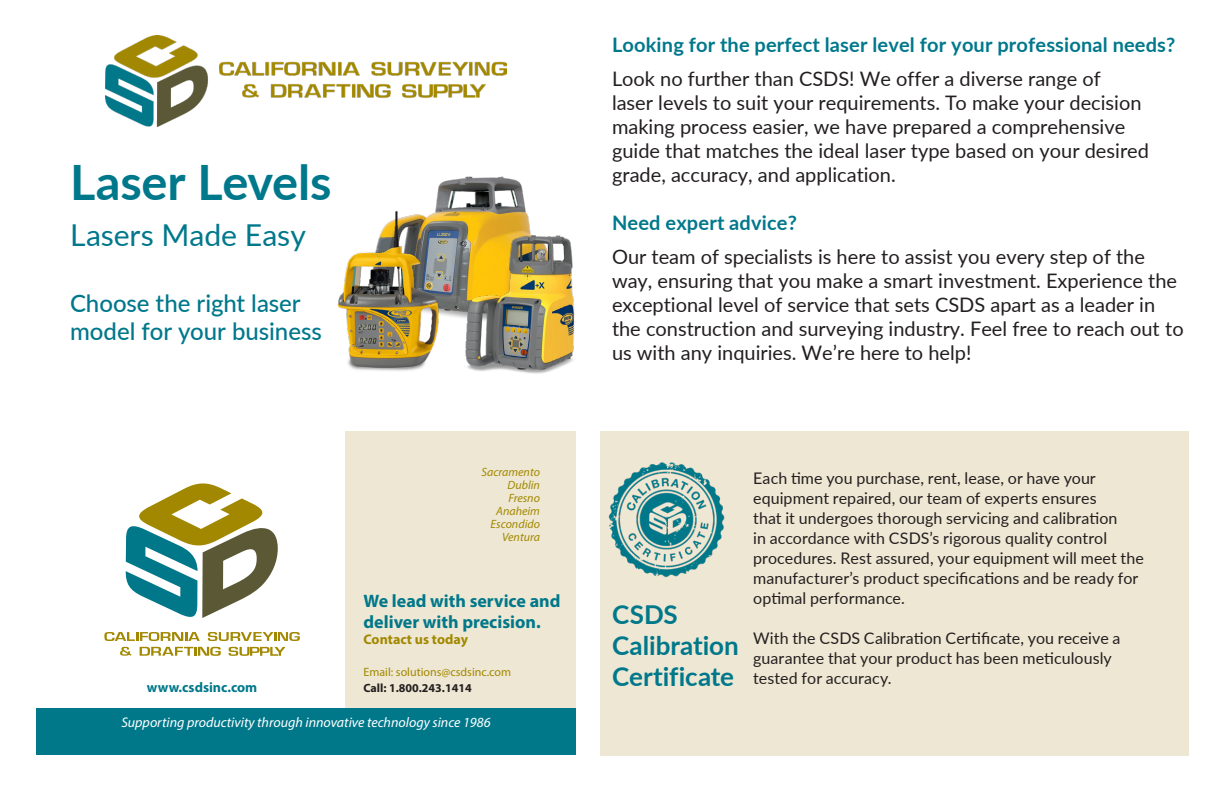
<style>
.page{position:relative;width:1224px;height:792px;background:#fff}
.page>*{position:absolute;margin:0;border:0;box-sizing:border-box;transform-origin:0 0}
.t1{font:700 48.8px "Lato";letter-spacing:-.005em;color:#00788b}
.t2{font:30.2px "Lato";color:#00788b}
.t3{font:700 26px/31.2px "Lato";color:#00788b}
.t4{font:500 24px/28.8px "Lato";color:#00788b}
.Body{font:20px/24px "Lato";color:#231f20}
.Body-2{font:700 20px/34px "Lato";letter-spacing:.01em;color:#00788b}
.t5{font:700 18px/21.6px "Myriad Pro";color:#00788a}
.Body-3{font:16px/20px "Lato";letter-spacing:.005em;color:#231f20}
.t6{font:italic 14px "Myriad Pro";color:#fff}
.t7{font:700 14px "Myriad Pro";color:#00788a}
.t8{font:700 14px "Myriad Pro";color:#a28800}
.t9{font:italic 12px "Myriad Pro";color:#a28800}
.t10{font:12px "Myriad Pro";color:#a28800}
.t11{font:700 12px "Myriad Pro";color:#231f20}
.s1{font-weight:400;color:#231f20}
.s2{font-weight:700;color:#00788b}
</style>
<div class="page">
<img style="left:106px;top:36px;width:400px;height:90px">
<div style="left:600px;top:431px;width:589px;height:325px;background:#eee7d3"></div>
<img style="left:608px;top:462px;width:117px;height:116px">
<div style="left:346px;top:431px;width:230px;height:324px;background:#eee7d3"></div>
<svg style="left:126px;top:483px;width:152px;height:135px"></svg>
<svg style="left:104px;top:632px;width:96px;height:9px"></svg>
<svg style="left:208px;top:632px;width:92px;height:9px"></svg>
<svg style="left:120px;top:647px;width:12px;height:9px"></svg>
<svg style="left:140px;top:647px;width:81px;height:9px"></svg>
<svg style="left:229px;top:647px;width:57px;height:9px"></svg>
<div style="left:36px;top:708px;width:540px;height:47px;background:#00788a"></div>
<img style="left:436px;top:176px;width:95px;height:141px">
<img style="left:457px;top:231px;width:118px;height:143px">
<img style="left:337px;top:206px;width:108px;height:165px">
<p class="t1" style="left:70px;top:146px;width:263px">Laser Levels</p>
<p class="t2" style="left:70px;top:214px;width:237px">Lasers Made Easy</p>
<p class="t4" style="left:70px;top:287px;width:253px">Choose the right laser model for your business</p>
<p class="t7" style="left:147px;top:678px;width:112px">www.csdsinc.com</p>
<p class="t9" style="left:482px;top:465px;width:60px">Sacramento</p>
<p class="t9" style="left:508px;top:478px;width:34px">Dublin</p>
<p class="t9" style="left:508px;top:491px;width:33px">Fresno</p>
<p class="t9" style="left:496px;top:504px;width:45px">Anaheim</p>
<p class="t9" style="left:491px;top:517px;width:51px">Escondido</p>
<p class="t9" style="left:502px;top:530px;width:39px">Ventura</p>
<p class="t5" style="left:364px;top:589px;width:198px">We lead with service and deliver with precision.</p>
<p class="t8" style="left:364px;top:630px;width:106px">Contact us today</p>
<p class="t10" style="left:364px;top:665px;width:149px">Email: solutions@csdsinc.com</p>
<p class="t11" style="left:364px;top:680px;width:110px">Call: 1.800.243.1414</p>
<p class="t6" style="left:121px;top:714px;width:371px">Supporting productivity through innovative technology since 1986</p>
<p class="Body-2" style="left:612px;top:27px;width:565px">Looking for the perfect laser level for your professional needs?<br><span class="s1">Look no further than CSDS! We offer a diverse range of</span></p>
<p class="Body" style="left:612px;top:90px;width:539px">laser levels to suit your requirements. To make your decision making process easier, we have prepared a comprehensive guide that matches the ideal laser type based on your desired grade, accuracy, and application.</p>
<p class="Body" style="left:612px;top:205px;width:534px;line-height:34px"><span class="s2">Need expert advice?<br></span>Our team of specialists is here to assist you every step of the</p>
<p class="Body" style="left:612px;top:268px;width:573px">way, ensuring that you make a smart investment. Experience the exceptional level of service that sets CSDS apart as a leader in the construction and surveying industry. Feel free to reach out to us with any inquiries. We’re here to help!</p>
<p class="t3" style="left:612px;top:597px;width:128px">CSDS<br>Calibration</p>
<p class="t3" style="left:612px;top:660px;width:124px">Certificate</p>
<p class="Body-3" style="left:753px;top:467px;width:392px">Each time you purchase, rent, lease, or have your equipment repaired, our team of experts ensures<br>that it undergoes thorough servicing and calibration<br>in accordance with CSDS’s rigorous quality control procedures. Rest assured, your equipment will meet the manufacturer’s product specifications and be ready for optimal performance.</p>
<p class="Body-3" style="left:753px;top:627px;width:369px">With the CSDS Calibration Certificate, you receive a guarantee that your product has been meticulously tested for accuracy.</p>
</div>
